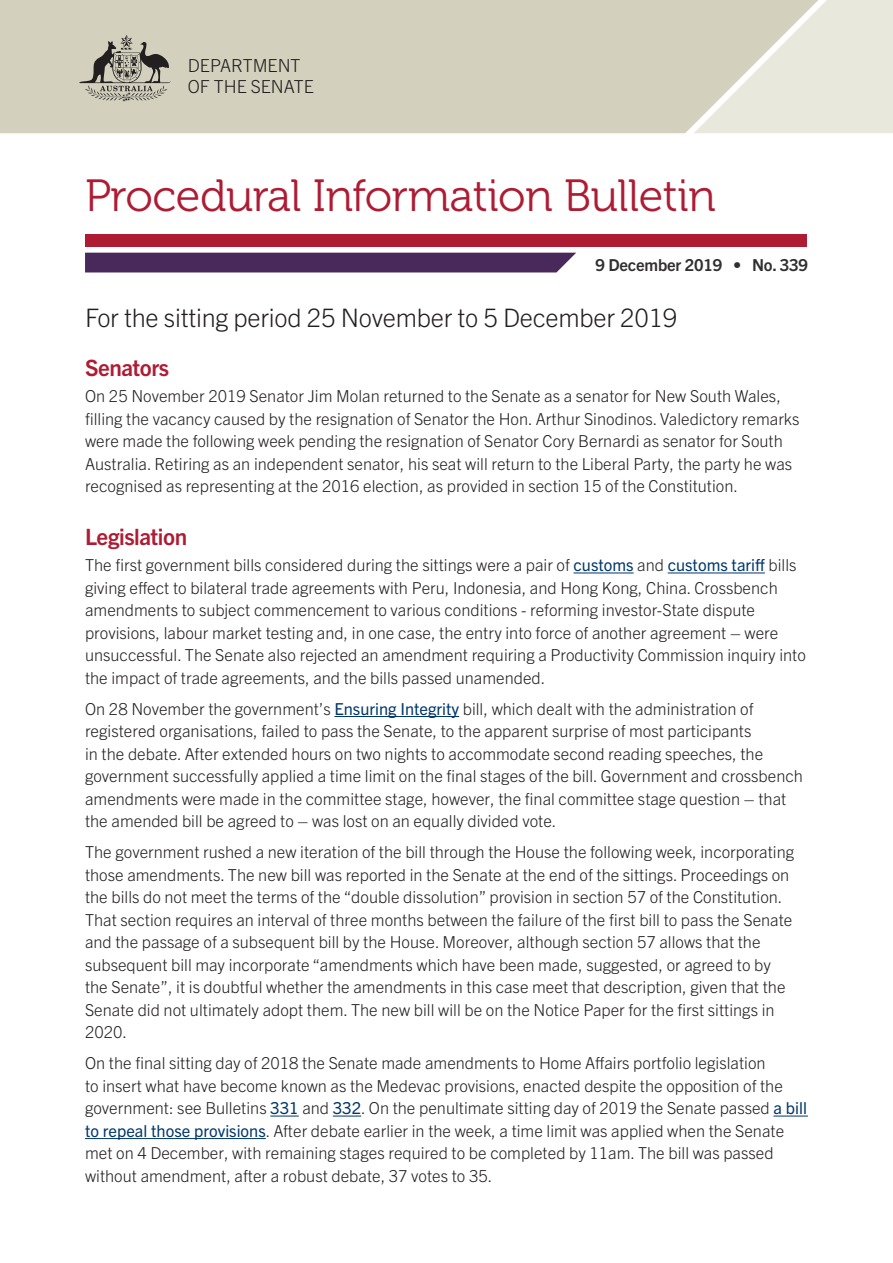
<style>
.page{position:relative;width:893px;height:1263px;background:#fff}
.page>*{position:absolute;margin:0;border:0;box-sizing:border-box;transform-origin:0 0}
.t1{font:45px "Museo 300";letter-spacing:-.01em;color:#ae1c34}
.Sitting_period{font:300 25.5px "Trade Gothic Next LT Pro";letter-spacing:-.01em;color:#231f20}
.Heading_2{font:700 22.5px "Trade Gothic Next LT Pro";letter-spacing:-.02em;color:#ae1c34}
.t2{font:300 18px/20.5px "Trade Gothic Next LT Pro";color:#231f20}
.Body{font:300 16.5px/22.5px "Trade Gothic Next LT Pro";color:#231f20}
.Date{font:700 16.5px "Trade Gothic Next LT Pro";letter-spacing:-.01em;color:#312f30}
.s1{font-weight:400;color:#00376b}
</style>
<div class="page">
<div style="left:0;top:0;width:694px;height:133px;background:#d3d1be"></div>
<div style="left:85px;top:235px;width:722px;height:12px;background:#ae1c34"></div>
<div style="left:85px;top:253px;width:491px;height:19px;background:#49285b"></div>
<svg style="left:79px;top:35px;width:92px;height:67px;background:#a7a597"></svg>
<svg style="left:694px;top:0;width:199px;height:133px;background:#e2e2d4"></svg>
<hr style="left:573px;top:572px;width:61px;height:1px;background:#00376b">
<hr style="left:668px;top:572px;width:97px;height:1px;background:#00376b">
<hr style="left:334px;top:716px;width:125px;height:1px;background:#00376b">
<svg style="left:270px;top:1116px;width:29px;height:1px"></svg>
<svg style="left:333px;top:1116px;width:28px;height:1px"></svg>
<hr style="left:773px;top:1116px;width:35px;height:1px;background:#00376b">
<hr style="left:85px;top:1138px;width:181px;height:1px;background:#00376b">
<p class="t2" style="left:188px;top:54px;width:127px">DEPARTMENT<br>OF THE SENATE</p>
<h1 class="t1" style="left:85px;top:171px;width:632px">Procedural Information Bulletin</h1>
<p class="Date" style="left:595px;top:254px;width:214px">9 December 2019 • No. 339</p>
<p class="Sitting_period" style="left:85px;top:300px;width:594px">For the sitting period 25 November to 5 December 2019</p>
<p class="Heading_2" style="left:85px;top:352px;width:86px">Senators</p>
<p class="Body" style="left:85px;top:384px;width:716px">On 25 November 2019 Senator Jim Molan returned to the Senate as a senator for New South Wales, filling the vacancy caused by the resignation of Senator the Hon. Arthur Sinodinos. Valedictory remarks were made the following week pending the resignation of Senator Cory Bernardi as senator for South Australia. Retiring as an independent senator, his seat will return to the Liberal Party, the party he was recognised as representing at the 2016 election, as provided in section 15 of the Constitution.</p>
<p class="Heading_2" style="left:85px;top:521px;width:104px">Legislation</p>
<p class="Body" style="left:85px;top:553px;width:722px">The first government bills considered during the sittings were a pair of <span class="s1">customs</span> and <span class="s1">customs tariff</span> bills giving effect to bilateral trade agreements with Peru, Indonesia, and Hong Kong, China. Crossbench amendments to subject commencement to various conditions - reforming investor-State dispute provisions, labour market testing and, in one case, the entry into force of another agreement – were unsuccessful. The Senate also rejected an amendment requiring a Productivity Commission inquiry into the impact of trade agreements, and the bills passed unamended.</p>
<p class="Body" style="left:85px;top:696px;width:719px">On 28 November the government’s <span class="s1">Ensuring Integrity</span> bill, which dealt with the administration of registered organisations, failed to pass the Senate, to the apparent surprise of most participants<br>in the debate. After extended hours on two nights to accommodate second reading speeches, the government successfully applied a time limit on the final stages of the bill. Government and crossbench amendments were made in the committee stage, however, the final committee stage question – that the amended bill be agreed to – was lost on an equally divided vote.</p>
<p class="Body" style="left:85px;top:840px;width:711px">The government rushed a new iteration of the bill through the House the following week, incorporating those amendments. The new bill was reported in the Senate at the end of the sittings. Proceedings on the bills do not meet the terms of the “double dissolution” provision in section 57 of the Constitution.<br>That section requires an interval of three months between the failure of the first bill to pass the Senate and the passage of a subsequent bill by the House. Moreover, although section 57 allows that the subsequent bill may incorporate “amendments which have been made, suggested, or agreed to by the Senate”, it is doubtful whether the amendments in this case meet that description, given that the Senate did not ultimately adopt them. The new bill will be on the Notice Paper for the first sittings in 2020.</p>
<p class="Body" style="left:85px;top:1051px;width:723px">On the final sitting day of 2018 the Senate made amendments to Home Affairs portfolio legislation<br>to insert what have become known as the Medevac provisions, enacted despite the opposition of the government: see Bulletins <span class="s1">331</span> and <span class="s1">332</span>. On the penultimate sitting day of 2019 the Senate passed <span class="s1">a bill to repeal those provisions</span>. After debate earlier in the week, a time limit was applied when the Senate met on 4 December, with remaining stages required to be completed by 11am. The bill was passed without amendment, after a robust debate, 37 votes to 35.</p>
</div>
